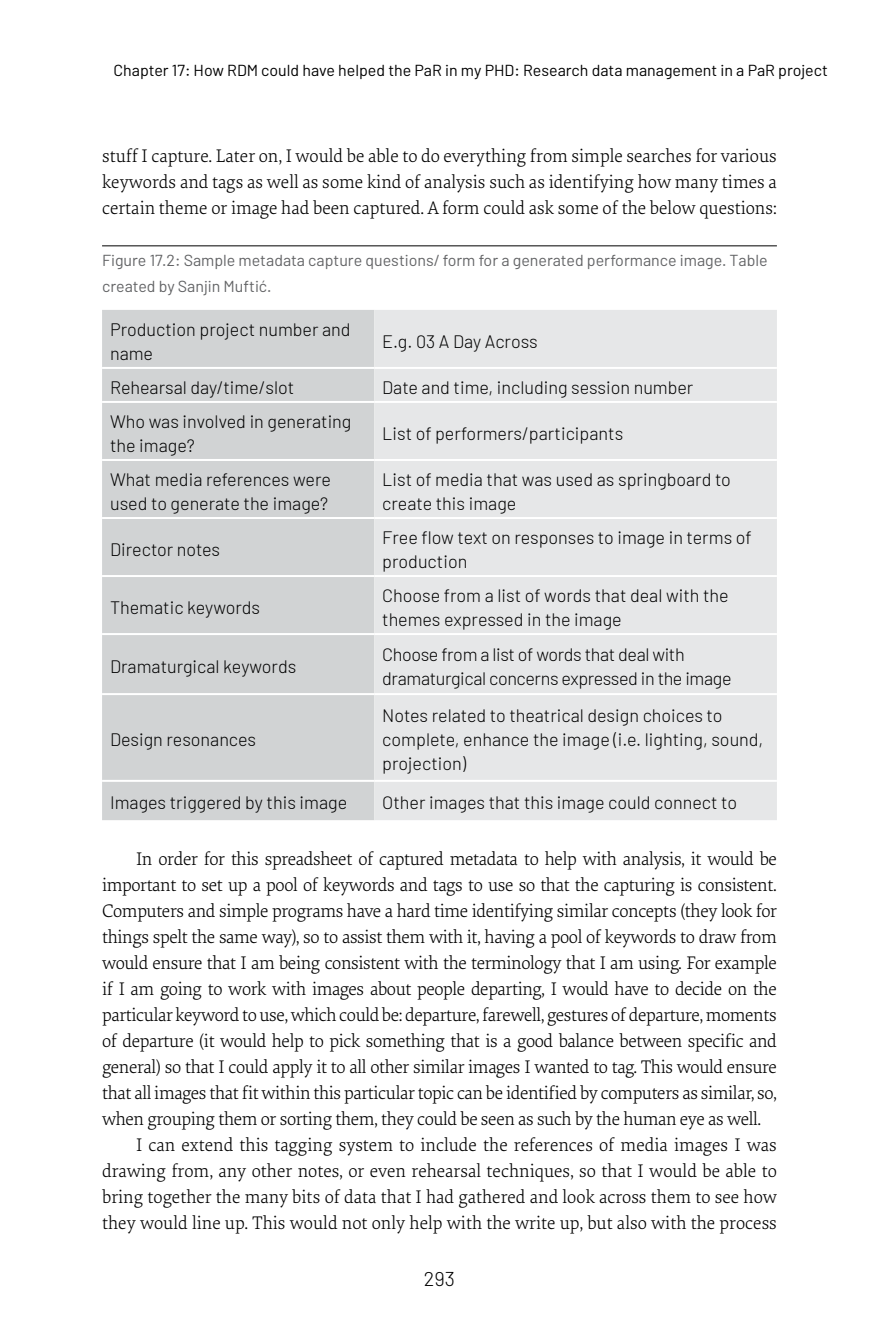
<style>
.page{position:relative;width:879px;height:1333px;background:#fff}
.page>*{position:absolute;margin:0;border:0;box-sizing:border-box;transform-origin:0 0}
.t1{font:300 20px "Barlow";color:#000}
.t2{font:300 19px/26px "Elena Basic";letter-spacing:-.02em;color:#000;text-align:justify}
.t3{font:300 19px "Elena Basic";color:#000}
.t4{font:300 18px/24px "Barlow";color:#000}
.t5{font:300 18px/24px "Barlow";letter-spacing:-.02em;color:#000}
.t6{font:16px/26px "Barlow";color:#636466}
.t7{font:16px "Barlow";color:#000}
</style>
<div class="page">
<hr style="left:102px;top:245px;width:675px;height:1px;background:#000">
<div style="left:102px;top:310px;width:272px;height:510px;background:#d1d3d4"></div>
<div style="left:374px;top:310px;width:403px;height:510px;background:#e6e7e8"></div>
<hr style="left:102px;top:367px;width:272px;height:2px;background:#fff">
<hr style="left:374px;top:367px;width:403px;height:2px;background:#fff">
<hr style="left:102px;top:401px;width:272px;height:2px;background:#fff">
<hr style="left:374px;top:401px;width:403px;height:2px;background:#fff">
<hr style="left:102px;top:459px;width:272px;height:2px;background:#fff">
<hr style="left:374px;top:459px;width:403px;height:2px;background:#fff">
<hr style="left:102px;top:517px;width:272px;height:2px;background:#fff">
<hr style="left:374px;top:517px;width:403px;height:2px;background:#fff">
<hr style="left:102px;top:575px;width:272px;height:2px;background:#fff">
<hr style="left:374px;top:575px;width:403px;height:2px;background:#fff">
<hr style="left:102px;top:633px;width:272px;height:2px;background:#fff">
<hr style="left:374px;top:633px;width:403px;height:2px;background:#fff">
<hr style="left:102px;top:693px;width:272px;height:2px;background:#fff">
<hr style="left:374px;top:693px;width:403px;height:2px;background:#fff">
<hr style="left:102px;top:779px;width:272px;height:2px;background:#fff">
<hr style="left:374px;top:779px;width:403px;height:2px;background:#fff">
<p class="t7" style="left:114px;top:60px;width:716px">Chapter 17: How RDM could have helped the PaR in my PHD: Research data management in a PaR project</p>
<p class="t2" style="left:102px;top:142px;width:676px">stuff I capture. Later on, I would be able to do everything from simple searches for various keywords and tags as well as some kind of analysis such as identifying how many times a certain theme or image had been captured. A form could ask some of the below questions:</p>
<p class="t6" style="left:102px;top:247px;width:667px">Figure 17.2: Sample metadata capture questions/ form for a generated performance image. Table created by Sanjin Muftić.</p>
<p class="t4" style="left:110px;top:316px;width:242px">Production project number and name</p>
<p class="t4" style="left:382px;top:328px;width:157px">E.g. 03 A Day Across</p>
<p class="t4" style="left:110px;top:374px;width:186px">Rehearsal day/time/slot</p>
<p class="t4" style="left:382px;top:374px;width:313px">Date and time, including session number</p>
<p class="t4" style="left:110px;top:408px;width:243px">Who was involved in generating the image?</p>
<p class="t4" style="left:382px;top:420px;width:242px">List of performers/participants</p>
<p class="t4" style="left:110px;top:466px;width:222px">What media references were used to generate the image?</p>
<p class="t4" style="left:382px;top:466px;width:350px">List of media that was used as springboard to create this image</p>
<p class="t4" style="left:110px;top:536px;width:112px">Director notes</p>
<p class="t4" style="left:382px;top:524px;width:371px">Free flow text on responses to image in terms of production</p>
<p class="t4" style="left:110px;top:594px;width:152px">Thematic keywords</p>
<p class="t4" style="left:382px;top:582px;width:348px">Choose from a list of words that deal with the themes expressed in the image</p>
<p class="t4" style="left:110px;top:653px;width:188px">Dramaturgical keywords</p>
<p class="t5" style="left:382px;top:641px;width:351px">Choose from a list of words that deal with dramaturgical concerns expressed in the image</p>
<p class="t4" style="left:110px;top:726px;width:148px">Design resonances</p>
<p class="t4" style="left:382px;top:702px;width:382px">Notes related to theatrical design choices to complete, enhance the image (i.e. lighting, sound, projection)</p>
<p class="t4" style="left:110px;top:789px;width:239px">Images triggered by this image</p>
<p class="t4" style="left:382px;top:789px;width:356px">Other images that this image could connect to</p>
<p class="t2" style="left:136px;top:844px;width:642px">In order for this spreadsheet of captured metadata to help with analysis, it would be</p>
<p class="t2" style="left:102px;top:870px;width:676px">important to set up a pool of keywords and tags to use so that the capturing is consistent.</p>
<p class="t2" style="left:102px;top:896px;width:676px">Computers and simple programs have a hard time identifying similar concepts (they look for</p>
<p class="t2" style="left:102px;top:922px;width:676px">things spelt the same way), so to assist them with it, having a pool of keywords to draw from</p>
<p class="t2" style="left:102px;top:948px;width:676px">would ensure that I am being consistent with the terminology that I am using. For example</p>
<p class="t2" style="left:102px;top:974px;width:676px">if I am going to work with images about people departing, I would have to decide on the</p>
<p class="t2" style="left:102px;top:1000px;width:676px">particular keyword to use, which could be: departure, farewell, gestures of departure, moments</p>
<p class="t2" style="left:102px;top:1026px;width:676px">of departure (it would help to pick something that is a good balance between specific and</p>
<p class="t2" style="left:102px;top:1052px;width:676px">general) so that I could apply it to all other similar images I wanted to tag. This would ensure</p>
<p class="t2" style="left:102px;top:1078px;width:676px">that all images that fit within this particular topic can be identified by computers as similar, so,</p>
<p class="t2" style="left:102px;top:1104px;width:660px">when grouping them or sorting them, they could be seen as such by the human eye as well.</p>
<p class="t3" style="left:136px;top:1131px;width:642px">I can extend this tagging system to include the references of media images I was</p>
<p class="t3" style="left:102px;top:1157px;width:676px">drawing from, any other notes, or even rehearsal techniques, so that I would be able to</p>
<p class="t3" style="left:102px;top:1183px;width:676px">bring together the many bits of data that I had gathered and look across them to see how</p>
<p class="t3" style="left:102px;top:1209px;width:676px">they would line up. This would not only help with the write up, but also with the process</p>
<p class="t1" style="left:424px;top:1264px;width:33px">293</p>
</div>
